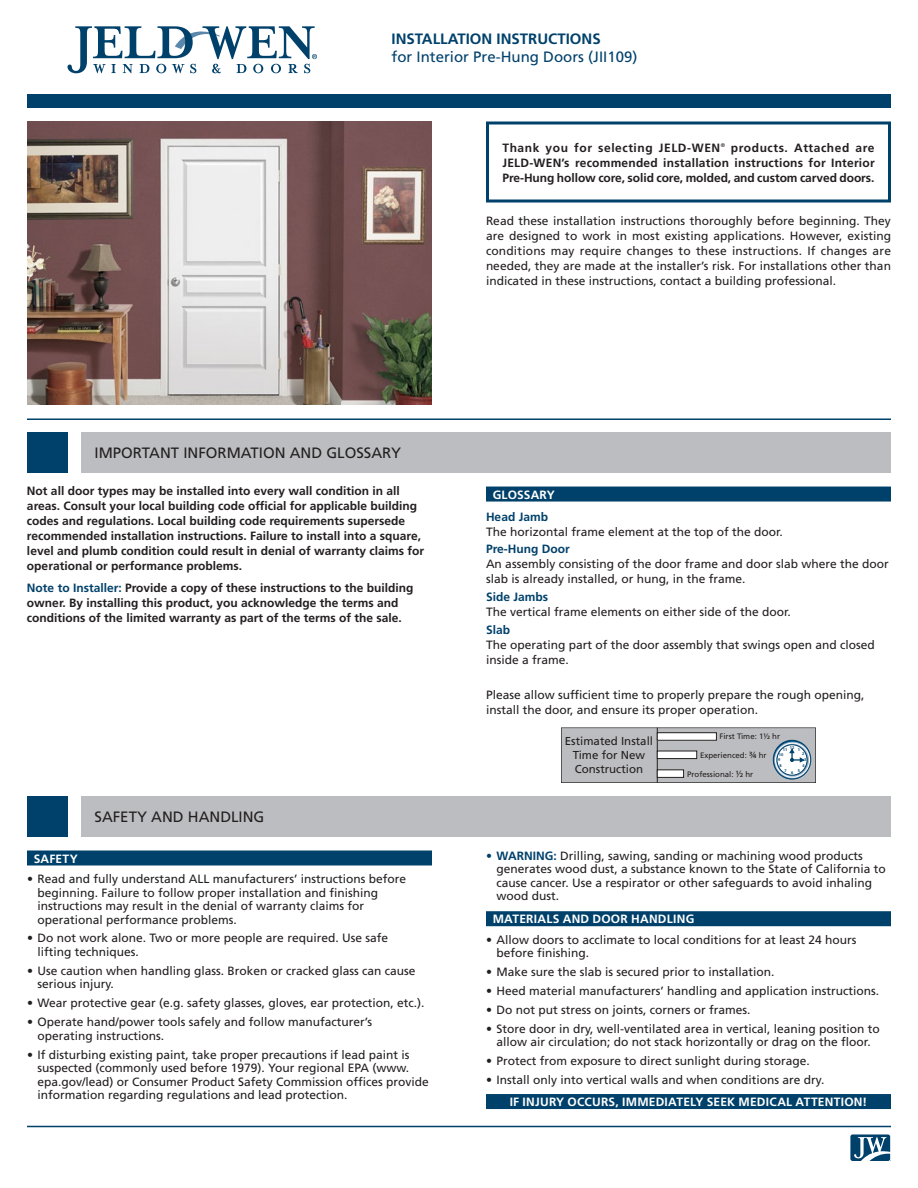
<style>
.page{position:relative;width:918px;height:1188px;background:#fff}
.page>*{position:absolute;margin:0;border:0;box-sizing:border-box;transform-origin:0 0}
._07a_-_Section_Headl{font:15px "Frutiger LT Std";color:#231f20}
.t1{font:15px "Frutiger LT Std";color:#00416b}
.t2{font:700 15px "Frutiger LT Std";color:#00416b}
._02_-_Body_text_55_r{font:12px/13.5px "Frutiger LT Std";color:#231f20}
._03_-_Body_text_65_b{font:700 12px/15px "Frutiger LT Std";color:#231f20}
._01a_-_Intro_Paragra{font:700 12px/15px "Frutiger LT Std";letter-spacing:-.005em;color:#231f20;text-align:justify}
.Warning_box{font:700 12px "Frutiger LT Std";letter-spacing:.02em;color:#fff}
._04-_Barred_Headings{font:700 12px "Frutiger LT Std";letter-spacing:.02em;color:#fff}
._03_-_Body_text_65_b-2{font:700 12px "Frutiger LT Std";color:#00416b}
._01a_-_Intro_Paragra-2{font:700 12px "Frutiger LT Std";letter-spacing:.05em;color:#231f20}
.t3{font:11.55px/13.8px "Frutiger LT Std";color:#231f20;text-align:center}
.t4{font:7.95px "Frutiger LT Std";color:#231f20}
._01a_-_Intro_Paragra-3{font:5.4px "Frutiger LT Std";color:#231f20}
.t5{font:700 3.9px "Frutiger LT Std";color:#00416b}
.s1{color:#00416b}
.s2{font-size:8.85px}
.s3{font-weight:700;color:#00416b}
</style>
<div class="page">
<div style="left:27px;top:94px;width:864px;height:14px;background:#00416b"></div>
<hr style="left:27px;top:1126px;width:864px;height:1px;background:#00416b">
<svg style="left:68px;top:26px;width:249px;height:47px"></svg>
<svg style="left:850px;top:1134px;width:41px;height:27px"></svg>
<div style="left:486px;top:122px;width:405px;height:80px;border:3px solid #00416b"></div>
<hr style="left:27px;top:418px;width:864px;height:2px;background:#00416b">
<div style="left:81px;top:432px;width:810px;height:40px;background:#bcbdc0"></div>
<div style="left:81px;top:796px;width:810px;height:41px;background:#bcbdc0"></div>
<div style="left:27px;top:432px;width:41px;height:40px;background:#00416b"></div>
<div style="left:27px;top:796px;width:41px;height:41px;background:#00416b"></div>
<svg style="left:561px;top:727px;width:255px;height:56px;background:#b5b8bb"></svg>
<img style="left:27px;top:122px;width:405px;height:283px">
<div style="left:486px;top:487px;width:405px;height:15px;background:#00416b"></div>
<div style="left:27px;top:851px;width:405px;height:15px;background:#00416b"></div>
<div style="left:486px;top:911px;width:405px;height:15px;background:#00416b"></div>
<div style="left:486px;top:1094px;width:405px;height:15px;background:#00416b"></div>
<p class="t2" style="left:392px;top:30px;width:211px">INSTALLATION INSTRUCTIONS</p>
<p class="t1" style="left:392px;top:48px;width:247px">for Interior Pre-Hung Doors (JII109)</p>
<p class="_01a_-_Intro_Paragra-2" style="left:502px;top:140px;width:219px">Thank you for selecting JELD-WEN</p>
<p class="_01a_-_Intro_Paragra-3" style="left:721px;top:142px;width:6px">®</p>
<p class="_01a_-_Intro_Paragra" style="left:502px;top:140px;width:374px;text-indent:228px">products. Attached are JELD-WEN’s recommended installation instructions for Interior Pre-Hung hollow core, solid core, molded, and custom carved doors.</p>
<p class="_02_-_Body_text_55_r" style="left:486px;top:213px;width:407px;line-height:15px;text-align:justify">Read these installation instructions thoroughly before beginning. They are designed to work in most existing applications. However, existing conditions may require changes to these instructions. If changes are needed, they are made at the installer’s risk. For installations other than indicated in these instructions, contact a building professional.</p>
<p class="_07a_-_Section_Headl" style="left:94px;top:444px;width:308px">IMPORTANT INFORMATION AND GLOSSARY</p>
<p class="_03_-_Body_text_65_b" style="left:27px;top:483px;width:399px">Not all door types may be installed into every wall condition in all areas. Consult your local building code official for applicable building codes and regulations. Local building code requirements supersede recommended installation instructions. Failure to install into a square, level and plumb condition could result in denial of warranty claims for operational or performance problems.</p>
<p class="_03_-_Body_text_65_b" style="left:27px;top:580px;width:388px"><span class="s1">Note to Installer:</span> Provide a copy of these instructions to the building owner. By installing this product, you acknowledge the terms and conditions of the limited warranty as part of the terms of the sale.</p>
<p class="_07a_-_Section_Headl" style="left:94px;top:808px;width:171px">SAFETY AND HANDLING</p>
<p class="_04-_Barred_Headings" style="left:34px;top:851px;width:46px">SAFETY</p>
<p class="_02_-_Body_text_55_r" style="left:38px;top:872px;width:370px;text-indent:-10px">• Read and fully understand ALL manufacturers’ instructions before beginning. Failure to follow proper installation and finishing instructions may result in the denial of warranty claims for operational performance problems.</p>
<p class="_02_-_Body_text_55_r" style="left:38px;top:932px;width:352px;text-indent:-10px">• Do not work alone. Two or more people are required. Use safe lifting techniques.</p>
<p class="_02_-_Body_text_55_r" style="left:38px;top:964px;width:380px;text-indent:-10px">• Use caution when handling glass. Broken or cracked glass can cause serious injury.</p>
<p class="_02_-_Body_text_55_r" style="left:27px;top:996px;width:399px">• Wear protective gear (e.g. safety glasses, gloves, ear protection, etc.).</p>
<p class="_02_-_Body_text_55_r" style="left:38px;top:1015px;width:336px;text-indent:-10px">• Operate hand/power tools safely and follow manufacturer’s operating instructions.</p>
<p class="_02_-_Body_text_55_r" style="left:38px;top:1048px;width:393px;text-indent:-10px">• If disturbing existing paint, take proper precautions if lead paint is suspected (commonly used before 1979). Your regional EPA (www. epa.gov/lead) or Consumer Product Safety Commission offices provide information regarding regulations and lead protection.</p>
<p class="_04-_Barred_Headings" style="left:493px;top:487px;width:64px">GLOSSARY</p>
<p class="_03_-_Body_text_65_b-2" style="left:486px;top:509px;width:64px">Head Jamb</p>
<p class="_02_-_Body_text_55_r" style="left:486px;top:525px;width:298px">The horizontal frame element at the top of the door.</p>
<p class="_03_-_Body_text_65_b-2" style="left:486px;top:542px;width:85px">Pre-Hung Door</p>
<p class="_02_-_Body_text_55_r" style="left:486px;top:557px;width:404px;line-height:15px">An assembly consisting of the door frame and door slab where the door slab is already installed, or hung, in the frame.</p>
<p class="_03_-_Body_text_65_b-2" style="left:486px;top:590px;width:64px">Side Jambs</p>
<p class="_02_-_Body_text_55_r" style="left:486px;top:605px;width:307px">The vertical frame elements on either side of the door.</p>
<p class="_03_-_Body_text_65_b-2" style="left:486px;top:622px;width:26px">Slab</p>
<p class="_02_-_Body_text_55_r" style="left:486px;top:637px;width:390px;line-height:15px">The operating part of the door assembly that swings open and closed inside a frame.</p>
<p class="_02_-_Body_text_55_r" style="left:486px;top:687px;width:380px;line-height:15px">Please allow sufficient time to properly prepare the rough opening, install the door, and ensure its proper operation.</p>
<p class="t3" style="left:565px;top:734px;width:90px">Estimated Install<br>Time for New<br>Construction</p>
<p class="t4" style="left:720px;top:732px;width:62px">First Time: 1½ hr</p>
<p class="t5" style="left:790px;top:745px;width:6px">12</p>
<p class="t5" style="left:791px;top:771px;width:4px">6</p>
<p class="t5" style="left:783px;top:748px;width:6px">11</p>
<p class="t5" style="left:798px;top:747px;width:4px">1</p>
<p class="t4" style="left:700px;top:751px;width:68px">Experienced: <span class="s2">¾</span> hr</p>
<p class="t4" style="left:687px;top:770px;width:68px">Professional: <span class="s2">½</span> hr</p>
<p class="t5" style="left:779px;top:752px;width:6px">10</p>
<p class="t5" style="left:802px;top:752px;width:4px">2</p>
<p class="t5" style="left:778px;top:757px;width:4px">9</p>
<p class="t5" style="left:804px;top:758px;width:4px">3</p>
<p class="t5" style="left:779px;top:763px;width:4px">8</p>
<p class="t5" style="left:802px;top:763px;width:4px">4</p>
<p class="t5" style="left:785px;top:769px;width:4px">7</p>
<p class="t5" style="left:798px;top:769px;width:4px">5</p>
<p class="_02_-_Body_text_55_r" style="left:496px;top:849px;width:391px;text-indent:-10px"><span class="s3">• WARNING:</span> Drilling, sawing, sanding or machining wood products generates wood dust, a substance known to the State of California to cause cancer. Use a respirator or other safeguards to avoid inhaling wood dust.</p>
<p class="_04-_Barred_Headings" style="left:493px;top:912px;width:203px">MATERIALS AND DOOR HANDLING</p>
<p class="_02_-_Body_text_55_r" style="left:496px;top:933px;width:362px;text-indent:-10px">• Allow doors to acclimate to local conditions for at least 24 hours before finishing.</p>
<p class="_02_-_Body_text_55_r" style="left:486px;top:965px;width:290px">• Make sure the slab is secured prior to installation.</p>
<p class="_02_-_Body_text_55_r" style="left:486px;top:984px;width:395px">• Heed material manufacturers’ handling and application instructions.</p>
<p class="_02_-_Body_text_55_r" style="left:486px;top:1003px;width:266px">• Do not put stress on joints, corners or frames.</p>
<p class="_02_-_Body_text_55_r" style="left:486px;top:1022px;width:395px;text-align:center">• Store door in dry, well-ventilated area in vertical, leaning position to allow air circulation; do not stack horizontally or drag on the floor.</p>
<p class="_02_-_Body_text_55_r" style="left:486px;top:1054px;width:325px">• Protect from exposure to direct sunlight during storage.</p>
<p class="_02_-_Body_text_55_r" style="left:486px;top:1073px;width:340px">• Install only into vertical walls and when conditions are dry.</p>
<p class="Warning_box" style="left:510px;top:1095px;width:359px">IF INJURY OCCURS, IMMEDIATELY SEEK MEDICAL ATTENTION!</p>
</div>
